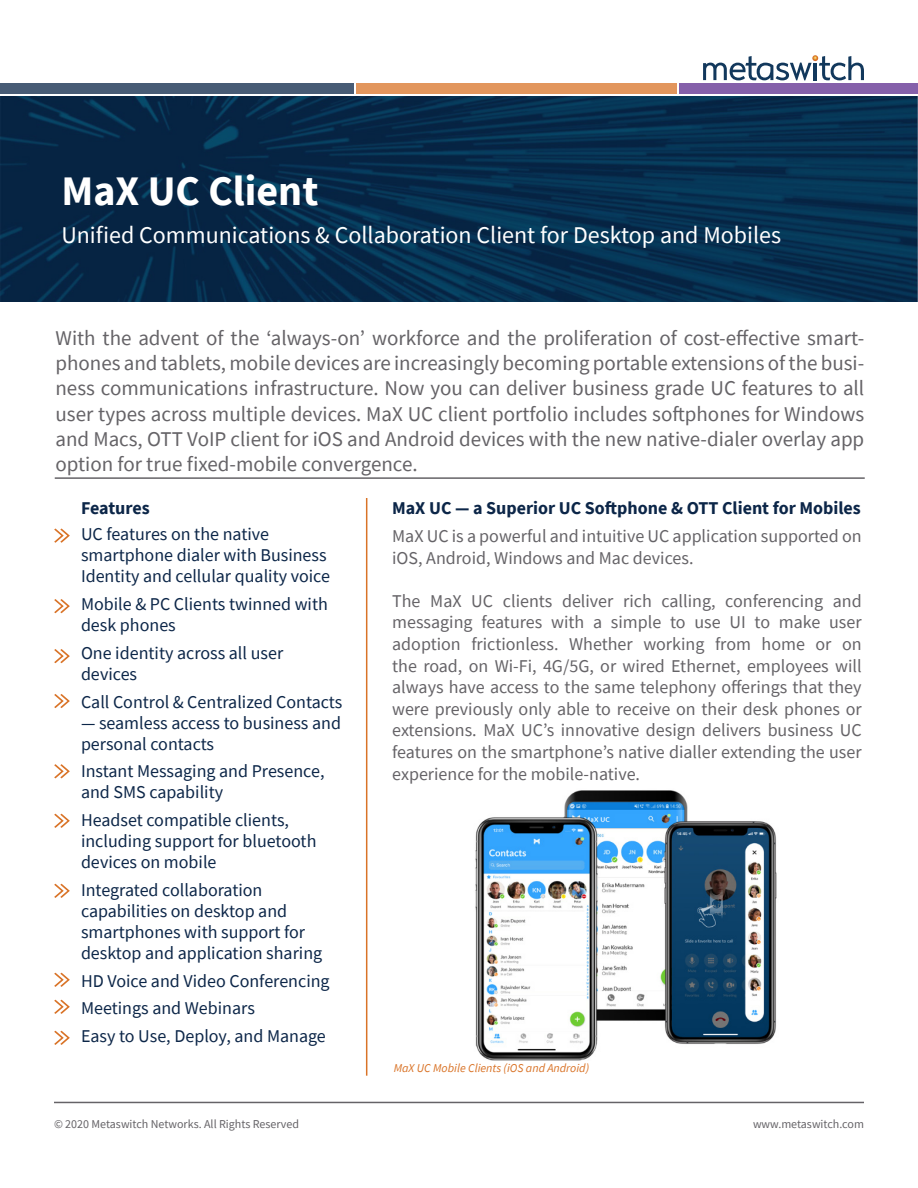
<style>
.page{position:relative;width:918px;height:1188px;background:#fff}
.page>*{position:absolute;margin:0;border:0;box-sizing:border-box;transform-origin:0 0}
.t1{font:700 42px "Source Sans Pro";color:#fff}
.t2{font:24px "Source Sans Pro";color:#fff}
.t3{font:21px/25.2px "Source Sans Pro";color:#656367;text-align:justify}
.t4{font:18px/21.6px "Source Sans Pro";color:#656367}
.t5{font:18px/21px "Source Sans Pro";color:#0c2648}
.t6{font:700 18px "Source Sans Pro";color:#0c2648}
.t7{font:12px "Source Sans Pro";color:#656367}
.t8{font:italic 12px "Source Sans Pro";color:#d97327}
</style>
<div class="page">
<hr style="left:54px;top:1102px;width:810px;height:1px;background:#656367">
<div style="left:0;top:83px;width:354px;height:11px;background:#485c75"></div>
<div style="left:356px;top:83px;width:320px;height:11px;background:#e2965d"></div>
<div style="left:679px;top:83px;width:239px;height:11px;background:#8560aa"></div>
<svg style="left:0;top:96px;width:918px;height:205px;background:#062c4c"></svg>
<hr style="left:55px;top:477px;width:810px;height:2px;background:#656367">
<hr style="left:366px;top:498px;width:1px;height:578px;background:#d97327">
<svg style="left:703px;top:55px;width:161px;height:25px"></svg>
<svg style="left:54px;top:528px;width:16px;height:15px"></svg>
<svg style="left:54px;top:599px;width:16px;height:14px"></svg>
<svg style="left:54px;top:814px;width:16px;height:14px"></svg>
<svg style="left:54px;top:884px;width:16px;height:14px"></svg>
<svg style="left:54px;top:649px;width:16px;height:14px"></svg>
<svg style="left:54px;top:694px;width:16px;height:14px"></svg>
<svg style="left:54px;top:764px;width:16px;height:14px"></svg>
<img style="left:475px;top:790px;width:302px;height:270px">
<svg style="left:54px;top:1000px;width:16px;height:14px"></svg>
<svg style="left:54px;top:1031px;width:16px;height:14px"></svg>
<svg style="left:54px;top:973px;width:16px;height:14px"></svg>
<p class="t1" style="left:61px;top:162px;width:259px">MaX UC Client</p>
<p class="t2" style="left:61px;top:219px;width:721px">Unified Communications &amp; Collaboration Client for Desktop and Mobiles</p>
<p class="t3" style="left:56px;top:325px;width:810px">With the advent of the ‘always-on’ workforce and the proliferation of cost-effective smart&shy;phones and tablets, mobile devices are increasingly becoming portable extensions of the busi&shy;ness communications infrastructure. Now you can deliver business grade UC features to all user types across multiple devices. MaX UC client portfolio includes softphones for Windows and Macs, OTT VoIP client for iOS and Android devices with the new native-dialer overlay app option for true fixed-mobile convergence.</p>
<p class="t6" style="left:81px;top:496px;width:70px">Features</p>
<p class="t5" style="left:81px;top:524px;width:251px">UC features on the native smartphone dialer with Business<br>Identity and cellular quality voice</p>
<p class="t5" style="left:81px;top:593px;width:248px">Mobile &amp; PC Clients twinned with desk phones</p>
<p class="t5" style="left:81px;top:642px;width:204px">One identity across all user devices</p>
<p class="t5" style="left:81px;top:691px;width:263px">Call Control &amp; Centralized Contacts</p>
<p class="t5" style="left:81px;top:712px;width:262px">— seamless access to business and personal contacts</p>
<p class="t5" style="left:81px;top:761px;width:245px">Instant Messaging and Presence, and SMS capability</p>
<p class="t5" style="left:81px;top:809px;width:237px">Headset compatible clients, including support for bluetooth devices on mobile</p>
<p class="t5" style="left:81px;top:879px;width:243px">Integrated collaboration capabilities on desktop and smartphones with support for desktop and application sharing</p>
<p class="t5" style="left:81px;top:970px;width:250px">HD Voice and Video Conferencing</p>
<p class="t5" style="left:81px;top:998px;width:175px">Meetings and Webinars</p>
<p class="t5" style="left:81px;top:1025px;width:246px">Easy to Use, Deploy, and Manage</p>
<p class="t6" style="left:392px;top:496px;width:470px">MaX UC — a Superior UC Softphone &amp; OTT Client for Mobiles</p>
<p class="t4" style="left:392px;top:525px;width:471px">MaX UC is a powerful and intuitive UC application supported on iOS, Android, Windows and Mac devices.</p>
<p class="t4" style="left:392px;top:590px;width:471px;text-align:justify">The MaX UC clients deliver rich calling, conferencing and messaging features with a simple to use UI to make user adoption frictionless. Whether working from home or on the road, on Wi-Fi, 4G/5G, or wired Ethernet, employees will always have access to the same telephony offerings that they were previously only able to receive on their desk phones or extensions. MaX UC’s innovative design delivers business UC features on the smartphone’s native dialler extending the user experience for the mobile-native.</p>
<p class="t8" style="left:394px;top:1061px;width:197px">MaX UC Mobile Clients (iOS and Android)</p>
<p class="t7" style="left:54px;top:1117px;width:247px">© 2020 Metaswitch Networks. All Rights Reserved</p>
<p class="t7" style="left:753px;top:1117px;width:112px">www.metaswitch.com</p>
</div>
